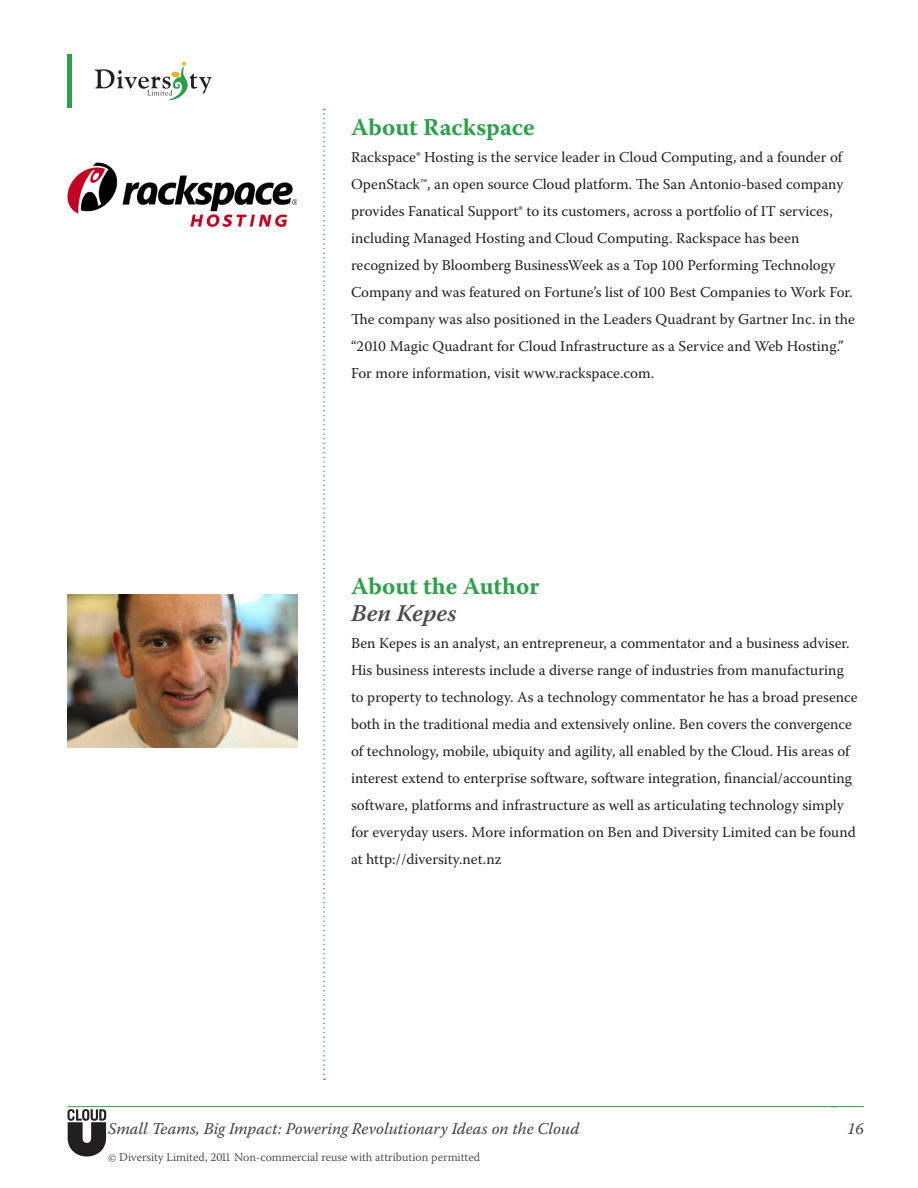
<style>
.page{position:relative;width:918px;height:1188px;background:#fff}
.page>*{position:absolute;margin:0;border:0;box-sizing:border-box;transform-origin:0 0}
.Heading{font:700 24px "Warnock Pro";color:#2ca048}
.Heading_no_break{font:700 24px "Warnock Pro";color:#2ca048}
.Subhead_2_not_TOC{font:italic 600 24px "Warnock Pro";letter-spacing:.005em;color:#4b4c4d}
.t1{font:italic 16.5px "Warnock Pro";color:#3e3e3f}
.Body_1{font:15px/27px "Warnock Pro";color:#231f20}
.t2{font:300 12px "Warnock Pro";color:#3e3e3f}
</style>
<div class="page">
<hr style="left:68px;top:54px;width:4px;height:54px;background:#2ca048">
<svg style="left:323px;top:109px;width:2px;height:971px"></svg>
<svg style="left:95px;top:61px;width:117px;height:39px"></svg>
<hr style="left:68px;top:1106px;width:769px;height:1px;background:#2ca048">
<hr style="left:831px;top:1106px;width:33px;height:1px;background:#2ca048">
<img style="left:68px;top:162px;width:229px;height:65px">
<img style="left:68px;top:594px;width:229px;height:153px">
<svg style="left:68px;top:1109px;width:38px;height:48px"></svg>
<p class="Heading" style="left:351px;top:113px;width:185px">About Rackspace</p>
<p class="Body_1" style="left:351px;top:143px;width:505px">Rackspace® Hosting is the service leader in Cloud Computing, and a founder of OpenStack™, an open source Cloud platform. The San Antonio-based company provides Fanatical Support® to its customers, across a portfolio of IT services, including Managed Hosting and Cloud Computing. Rackspace has been recognized by Bloomberg BusinessWeek as a Top 100 Performing Technology Company and was featured on Fortune’s list of 100 Best Companies to Work For.<br>The company was also positioned in the Leaders Quadrant by Gartner Inc. in the “2010 Magic Quadrant for Cloud Infrastructure as a Service and Web Hosting.” For more information, visit www.rackspace.com.</p>
<p class="Heading_no_break" style="left:351px;top:572px;width:190px">About the Author</p>
<p class="Subhead_2_not_TOC" style="left:351px;top:599px;width:107px">Ben Kepes</p>
<p class="Body_1" style="left:351px;top:629px;width:508px">Ben Kepes is an analyst, an entrepreneur, a commentator and a business adviser.<br>His business interests include a diverse range of industries from manufacturing to property to technology. As a technology commentator he has a broad presence both in the traditional media and extensively online. Ben covers the convergence of technology, mobile, ubiquity and agility, all enabled by the Cloud. His areas of interest extend to enterprise software, software integration, financial/accounting software, platforms and infrastructure as well as articulating technology simply for everyday users. More information on Ben and Diversity Limited can be found at http://diversity.net.nz</p>
<p class="t1" style="left:108px;top:1119px;width:473px">Small Teams, Big Impact: Powering Revolutionary Ideas on the Cloud</p>
<p class="t1" style="left:847px;top:1119px;width:18px">16</p>
<p class="t2" style="left:108px;top:1150px;width:373px">© Diversity Limited, 2011 Non-commercial reuse with attribution permitted</p>
</div>
